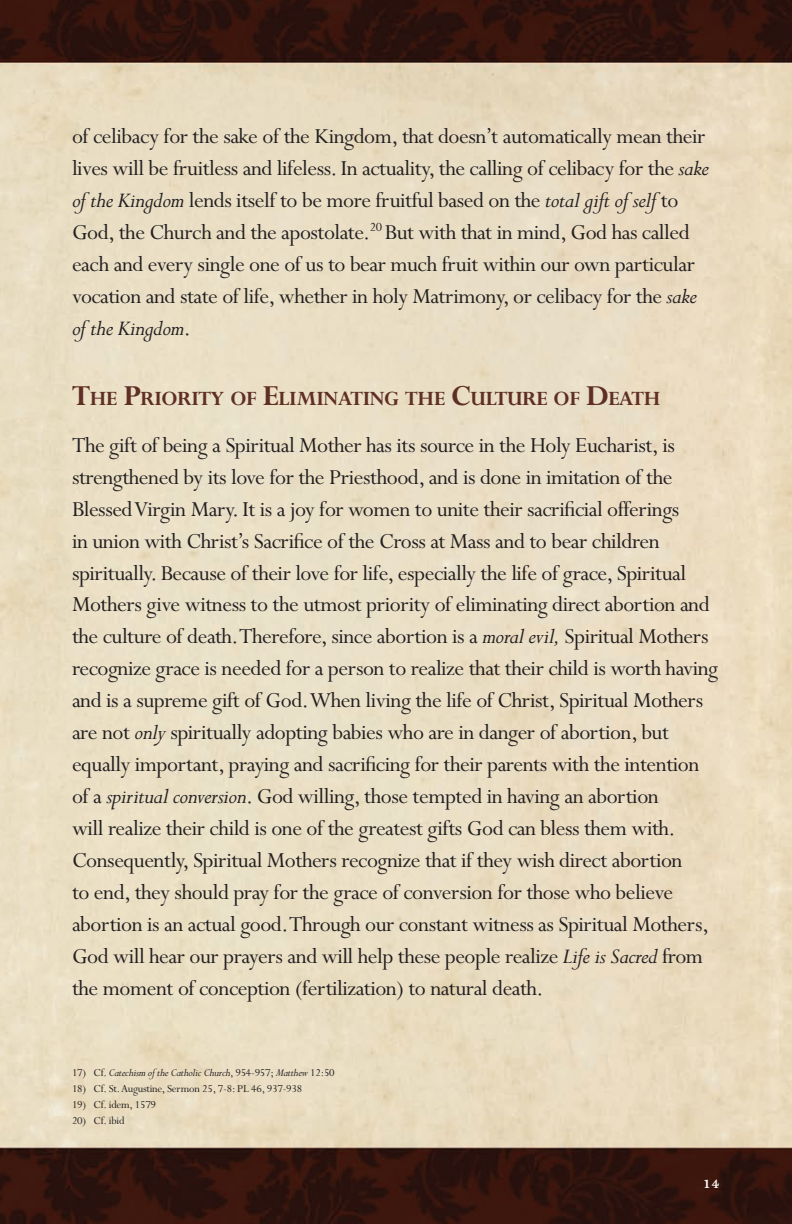
<style>
.page{position:relative;width:792px;height:1224px;background:#fff}
.page>*{position:absolute;margin:0;border:0;box-sizing:border-box;transform-origin:0 0}
.t1{font:24px/32px "Perpetua";letter-spacing:-.02em;color:#231f20}
.t2{font:24px "Mrs Eaves All Petite Caps";color:#fff}
.t3{font:22.4px "Perpetua Bold Os F";letter-spacing:-.03em;color:#5f2f25}
.t4{font:12px "Perpetua";letter-spacing:-.02em;color:#231f20}
.t5{font:italic 12px "Perpetua";letter-spacing:-.02em;color:#231f20}
.s1{font-style:italic}
.s2{font-size:32px}
.s3{font-style:normal}
</style>
<div class="page">
<img style="left:0;top:0;width:792px;height:1224px">
<p class="t1" style="left:72px;top:121px;width:638px">of celibacy for the sake of the Kingdom, that doesn’t automatically mean their lives will be fruitless and lifeless. In actuality, the calling of celibacy for the <span class="s1">sake of the Kingdom</span> lends itself to be more fruitful based on the <span class="s1">total gift of self</span> to God, the Church and the apostolate.<sup>20</sup> But with that in mind, God has called each and every single one of us to bear much fruit within our own particular vocation and state of life, whether in holy Matrimony, or celibacy for the <span class="s1">sake of the Kingdom</span>.</p>
<p class="t3" style="left:72px;top:387px;width:590px"><span class="s2">T</span>HE <span class="s2">P</span>RIORITY OF <span class="s2">E</span>LIMINATING THE <span class="s2">C</span>ULTURE OF <span class="s2">D</span>EATH</p>
<p class="t1" style="left:72px;top:429px;width:648px">The gift of being a Spiritual Mother has its source in the Holy Eucharist, is strengthened by its love for the Priesthood, and is done in imitation of the Blessed Virgin Mary. It is a joy for women to unite their sacrificial offerings<br>in union with Christ’s Sacrifice of the Cross at Mass and to bear children spiritually. Because of their love for life, especially the life of grace, Spiritual Mothers give witness to the utmost priority of eliminating direct abortion and the culture of death. Therefore, since abortion is a <span class="s1">moral evil,</span> Spiritual Mothers recognize grace is needed for a person to realize that their child is worth having and is a supreme gift of God. When living the life of Christ, Spiritual Mothers are not <span class="s1">only</span> spiritually adopting babies who are in danger of abortion, but equally important, praying and sacrificing for their parents with the intention of a <span class="s1">spiritual conversion</span>. God willing, those tempted in having an abortion<br>will realize their child is one of the greatest gifts God can bless them with.<br>Consequently, Spiritual Mothers recognize that if they wish direct abortion<br>to end, they should pray for the grace of conversion for those who believe abortion is an actual good. Through our constant witness as Spiritual Mothers, God will hear our prayers and will help these people realize <span class="s1">Life is Sacred</span> from the moment of conception (fertilization) to natural death.</p>
<p class="t5" style="left:72px;top:1066px;width:264px"><span class="s3">17) Cf.</span> Catechism of the Catholic Church<span class="s3">, 954-957;</span> Matthew <span class="s3">12:50</span></p>
<p class="t4" style="left:72px;top:1082px;width:232px">18) Cf. St. Augustine, Sermon 25, 7-8: PL 46, 937-938</p>
<p class="t4" style="left:72px;top:1098px;width:86px">19) Cf. idem, 1579</p>
<p class="t4" style="left:72px;top:1114px;width:54px">20) Cf. ibid</p>
<p class="t2" style="left:703px;top:1172px;width:18px">14</p>
</div>
